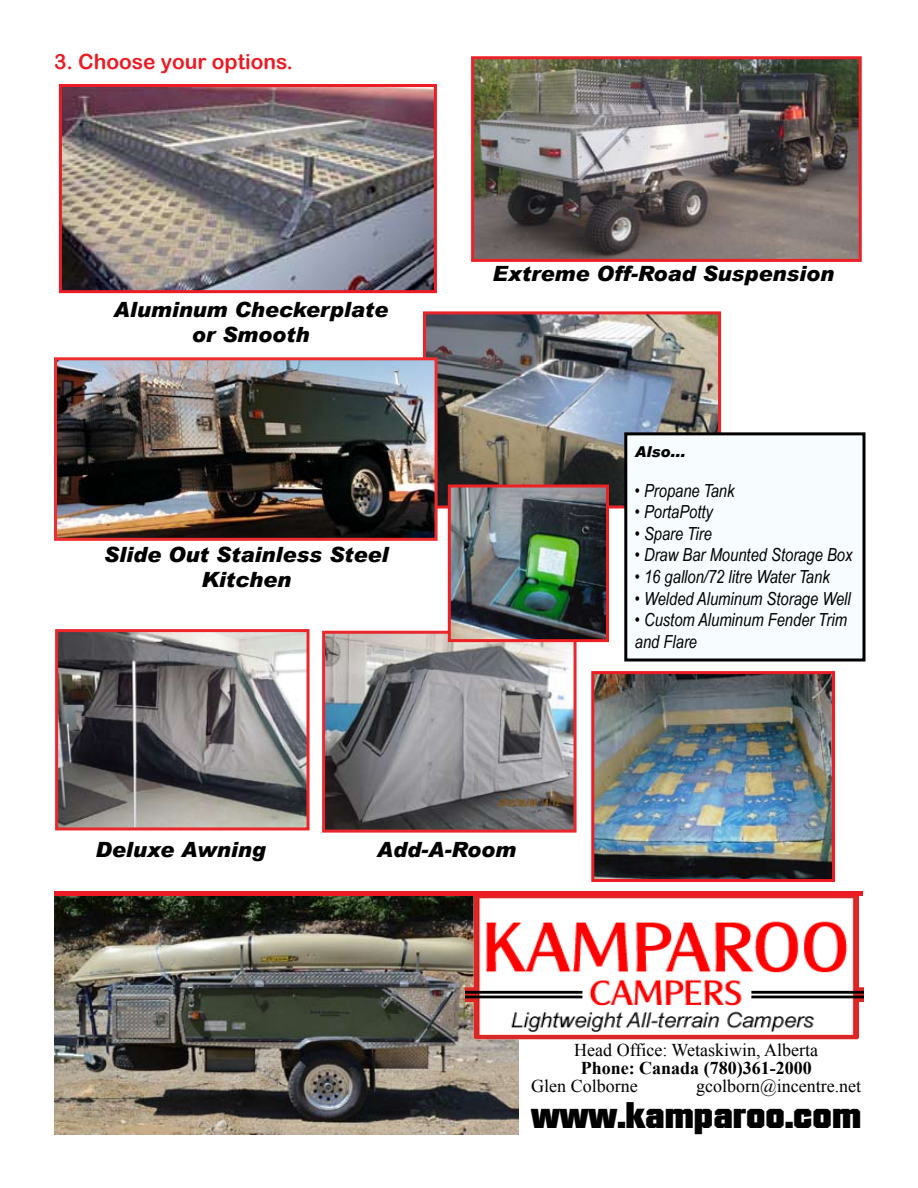
<style>
.page{position:relative;width:918px;height:1188px;background:#fff}
.page>*{position:absolute;margin:0;border:0;box-sizing:border-box;transform-origin:0 0}
.t1{font:36px "Autumn";color:#000;scale:1.1 1}
.t2{font:italic 900 21px/25.2px "Arial";color:#000;text-align:center}
.t3{font:21px "Arial Rounded MT Bold";color:#ed1c24}
.t4{font:italic 18px/21.6px "Arial Narrow";color:#000}
.t5{font:18px "Times New Roman";color:#000}
.t6{font:700 18px "Times New Roman";color:#000}
.t7{font:italic 900 15px "Arial";color:#000}
</style>
<div class="page">
<img style="left:63px;top:88px;width:370px;height:201px">
<div style="left:59px;top:84px;width:378px;height:209px;border:3px solid #ed1c24"></div>
<img style="left:427px;top:315px;width:290px;height:189px">
<div style="left:423px;top:311px;width:298px;height:197px;border:3px solid #eb2429"></div>
<img style="left:326px;top:635px;width:247px;height:194px">
<div style="left:322px;top:631px;width:255px;height:202px;border:3px solid #e9272d"></div>
<img style="left:475px;top:60px;width:383px;height:198px">
<div style="left:471px;top:56px;width:391px;height:206px;border:3px solid #ec2027"></div>
<img style="left:59px;top:633px;width:247px;height:193px">
<div style="left:55px;top:629px;width:255px;height:201px;border:3px solid #ea262b"></div>
<img style="left:58px;top:361px;width:376px;height:176px">
<div style="left:54px;top:357px;width:384px;height:184px;border:3px solid #ee2d2f"></div>
<img style="left:54px;top:895px;width:465px;height:240px">
<img style="left:465px;top:896px;width:399px;height:151px">
<div style="left:55px;top:891px;width:808px;height:5px;background:#ed1c24"></div>
<img style="left:595px;top:675px;width:236px;height:203px">
<div style="left:591px;top:671px;width:244px;height:211px;border:3px solid #ed1c24"></div>
<div style="left:626px;top:434px;width:238px;height:226px;background:#f7fcfe"></div>
<div style="left:624px;top:432px;width:242px;height:230px;border:3px solid #000"></div>
<img style="left:452px;top:488px;width:153px;height:150px">
<div style="left:448px;top:484px;width:161px;height:158px;border:3px solid #ed2024"></div>
<p class="t3" style="left:54px;top:49px;width:241px">3. Choose your options.</p>
<p class="t2" style="left:113px;top:296px;width:276px">Aluminum Checkerplate or Smooth</p>
<p class="t2" style="left:104px;top:541px;width:286px">Slide Out Stainless Steel<br>Kitchen</p>
<p class="t2" style="left:493px;top:260px;width:343px">Extreme Off-Road Suspension</p>
<p class="t7" style="left:635px;top:442px;width:52px">Also...</p>
<p class="t4" style="left:635px;top:479px;width:101px">• Propane Tank</p>
<p class="t4" style="left:635px;top:501px;width:80px">• PortaPotty</p>
<p class="t4" style="left:635px;top:522px;width:79px">• Spare Tire</p>
<p class="t4" style="left:635px;top:544px;width:219px">• Draw Bar Mounted Storage Box</p>
<p class="t4" style="left:635px;top:566px;width:196px">• 16 gallon/72 litre Water Tank</p>
<p class="t4" style="left:635px;top:587px;width:217px">• Welded Aluminum Storage Well</p>
<p class="t4" style="left:635px;top:609px;width:214px">• Custom Aluminum Fender Trim and Flare</p>
<p class="t2" style="left:95px;top:836px;width:172px">Deluxe Awning</p>
<p class="t2" style="left:377px;top:836px;width:141px">Add-A-Room</p>
<p class="t5" style="left:574px;top:1038px;width:245px">Head Office: Wetaskiwin, Alberta</p>
<p class="t6" style="left:581px;top:1055px;width:232px">Phone: Canada (780)361-2000</p>
<p class="t5" style="left:531px;top:1074px;width:108px">Glen Colborne</p>
<p class="t5" style="left:696px;top:1074px;width:167px">gcolborn@incentre.net</p>
<h1 class="t1" style="left:531px;top:1093px;width:302px">www.kamparoo.com</h1>
</div>
